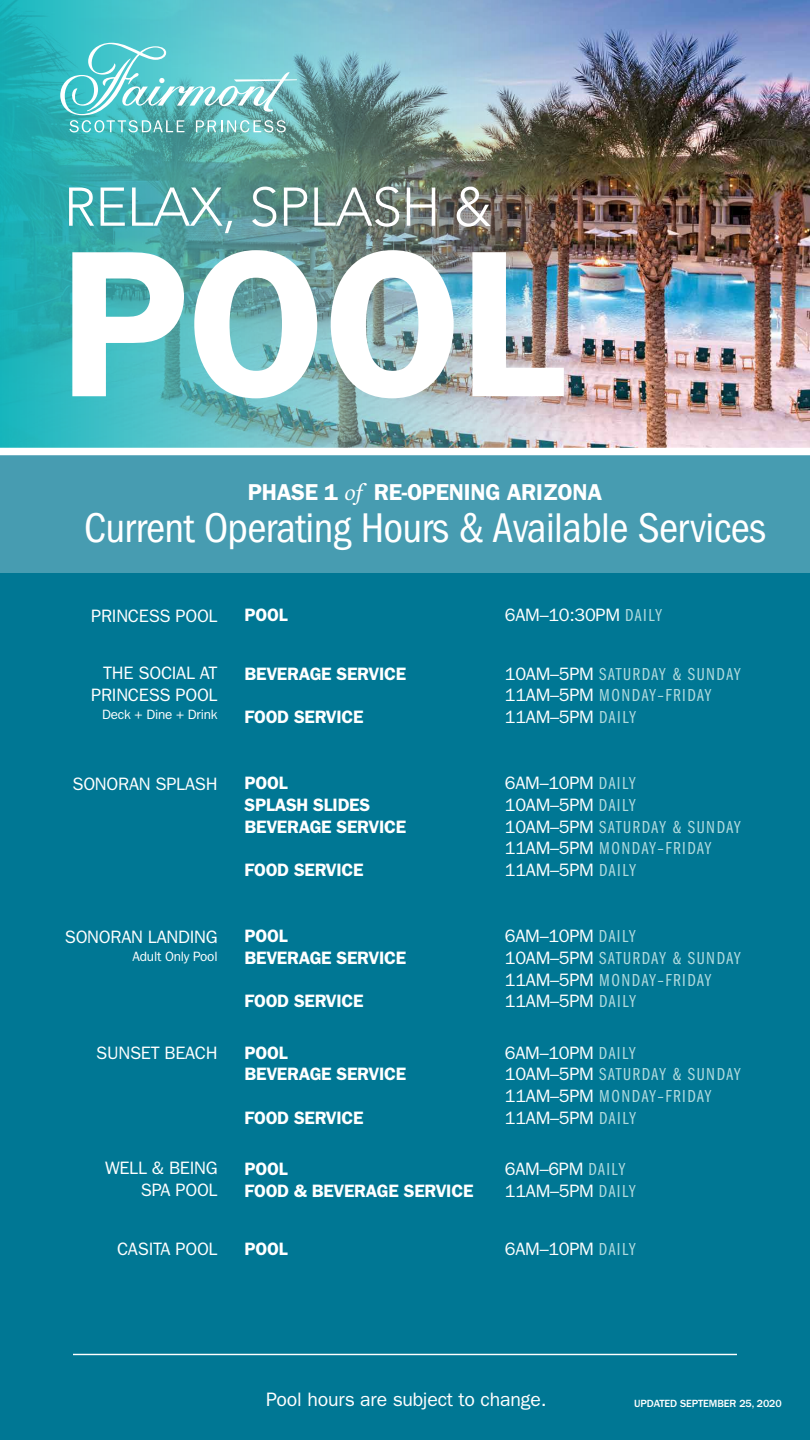
<style>
.page{position:relative;width:810px;height:1440px;background:#fff}
.page>*{position:absolute;margin:0;border:0;box-sizing:border-box;transform-origin:0 0}
.t1{font:600 209.85px "ITC Franklin Gothic Std";color:#fff}
.t2{font:300 54px "Avenir";letter-spacing:-.01em;color:#fff}
.t3{font:condensed 42.97px "ITC Franklin Gothic Std";letter-spacing:-.015em;color:#fff}
.t4{font:600 23.1px "ITC Franklin Gothic Std";letter-spacing:-.015em;color:#fff}
.t5{font:19.5px "ITC Franklin Gothic Std";letter-spacing:-.01em;color:#fff}
.t6{font:18px/21.6px "ITC Franklin Gothic Std";letter-spacing:-.015em;color:#fff;text-align:right}
.t7{font:18px/21.6px "ITC Franklin Gothic Std Bk Cp";letter-spacing:.085em;color:#b0dade}
.t8{font:600 18px "ITC Franklin Gothic Std";letter-spacing:-.015em;color:#fff}
.t9{font:13.5px "ITC Franklin Gothic Std";letter-spacing:-.015em;color:#fff}
.t10{font:500 10.8px "ITC Franklin Gothic Std";letter-spacing:-.01em;color:#fff}
.s1{font-family:"Mercury Text G1";font-weight:400;font-style:italic}
.s2{font-family:"ITC Franklin Gothic Std Bk Cp";color:#b0dade}
.s3{font-family:"ITC Franklin Gothic Std";color:#fff}
</style>
<div class="page">
<div style="left:0;top:454px;width:810px;height:986px;background:#007794"></div>
<div style="left:0;top:454px;width:810px;height:119px;background:#479cb1"></div>
<img style="left:632px;top:0;width:178px;height:448px">
<img style="left:0;top:0;width:632px;height:448px">
<div style="left:0;top:448px;width:810px;height:7px;background:#fff"></div>
<svg style="left:60px;top:43px;width:237px;height:89px"></svg>
<hr style="left:73px;top:1354px;width:664px;height:1px;background:#fff">
<h2 class="t2" style="left:64px;top:175px;width:429px">RELAX, SPLASH &amp;</h2>
<h1 class="t1" style="left:59px;top:200px;width:507px">POOL</h1>
<p class="t4" style="left:248px;top:479px;width:356px">PHASE 1 <span class="s1">of</span> RE-OPENING ARIZONA</p>
<h3 class="t3" style="left:84px;top:504px;width:683px">Current Operating Hours &amp; Available Services</h3>
<p class="t6" style="left:91px;top:605px;width:128px">PRINCESS POOL</p>
<p class="t8" style="left:245px;top:605px;width:45px">POOL</p>
<p class="t6" style="left:505px;top:605px;width:159px">6AM–10:30PM <span class="s2">DAILY</span></p>
<p class="t6" style="left:91px;top:662px;width:128px">THE SOCIAL AT<br>PRINCESS POOL</p>
<p class="t9" style="left:102px;top:706px;width:117px">Deck + Dine + Drink</p>
<p class="t8" style="left:245px;top:663px;width:163px">BEVERAGE SERVICE</p>
<p class="t7" style="left:505px;top:663px;width:237px"><span class="s3">10AM–5PM</span> SATURDAY &amp; SUNDAY<br><span class="s3">11AM–5PM</span> MONDAY–FRIDAY</p>
<p class="t8" style="left:245px;top:706px;width:121px">FOOD SERVICE</p>
<p class="t6" style="left:505px;top:706px;width:133px">11AM–5PM <span class="s2">DAILY</span></p>
<p class="t6" style="left:72px;top:773px;width:147px">SONORAN SPLASH</p>
<p class="t8" style="left:245px;top:773px;width:45px">POOL</p>
<p class="t6" style="left:505px;top:773px;width:132px">6AM–10PM <span class="s2">DAILY</span></p>
<p class="t8" style="left:245px;top:794px;width:127px">SPLASH SLIDES</p>
<p class="t6" style="left:505px;top:794px;width:132px">10AM–5PM <span class="s2">DAILY</span></p>
<p class="t8" style="left:245px;top:816px;width:163px">BEVERAGE SERVICE</p>
<p class="t7" style="left:505px;top:816px;width:237px"><span class="s3">10AM–5PM</span> SATURDAY &amp; SUNDAY<br><span class="s3">11AM–5PM</span> MONDAY–FRIDAY</p>
<p class="t8" style="left:245px;top:859px;width:121px">FOOD SERVICE</p>
<p class="t6" style="left:505px;top:859px;width:133px">11AM–5PM <span class="s2">DAILY</span></p>
<p class="t6" style="left:65px;top:927px;width:154px">SONORAN LANDING</p>
<p class="t9" style="left:132px;top:949px;width:87px">Adult Only Pool</p>
<p class="t6" style="left:96px;top:1042px;width:123px">SUNSET BEACH</p>
<p class="t6" style="left:105px;top:1157px;width:114px">WELL &amp; BEING<br>SPA POOL</p>
<p class="t8" style="left:245px;top:926px;width:45px">POOL</p>
<p class="t6" style="left:505px;top:926px;width:132px">6AM–10PM <span class="s2">DAILY</span></p>
<p class="t8" style="left:245px;top:947px;width:163px">BEVERAGE SERVICE</p>
<p class="t7" style="left:505px;top:948px;width:237px"><span class="s3">10AM–5PM</span> SATURDAY &amp; SUNDAY<br><span class="s3">11AM–5PM</span> MONDAY–FRIDAY</p>
<p class="t8" style="left:245px;top:990px;width:121px">FOOD SERVICE</p>
<p class="t6" style="left:505px;top:990px;width:133px">11AM–5PM <span class="s2">DAILY</span></p>
<p class="t8" style="left:245px;top:1042px;width:45px">POOL</p>
<p class="t6" style="left:505px;top:1042px;width:132px">6AM–10PM <span class="s2">DAILY</span></p>
<p class="t8" style="left:245px;top:1064px;width:163px">BEVERAGE SERVICE</p>
<p class="t7" style="left:505px;top:1064px;width:237px"><span class="s3">10AM–5PM</span> SATURDAY &amp; SUNDAY<br><span class="s3">11AM–5PM</span> MONDAY–FRIDAY</p>
<p class="t8" style="left:245px;top:1107px;width:121px">FOOD SERVICE</p>
<p class="t6" style="left:505px;top:1107px;width:133px">11AM–5PM <span class="s2">DAILY</span></p>
<p class="t8" style="left:245px;top:1158px;width:45px">POOL</p>
<p class="t6" style="left:505px;top:1158px;width:122px">6AM–6PM <span class="s2">DAILY</span></p>
<p class="t8" style="left:245px;top:1180px;width:230px">FOOD &amp; BEVERAGE SERVICE</p>
<p class="t6" style="left:505px;top:1180px;width:132px">11AM–5PM <span class="s2">DAILY</span></p>
<p class="t6" style="left:117px;top:1239px;width:102px">CASITA POOL</p>
<p class="t8" style="left:245px;top:1238px;width:45px">POOL</p>
<p class="t6" style="left:505px;top:1238px;width:132px">6AM–10PM <span class="s2">DAILY</span></p>
<p class="t5" style="left:266px;top:1388px;width:282px">Pool hours are subject to change.</p>
<p class="t10" style="left:634px;top:1397px;width:149px">UPDATED SEPTEMBER 25, 2020</p>
</div>
